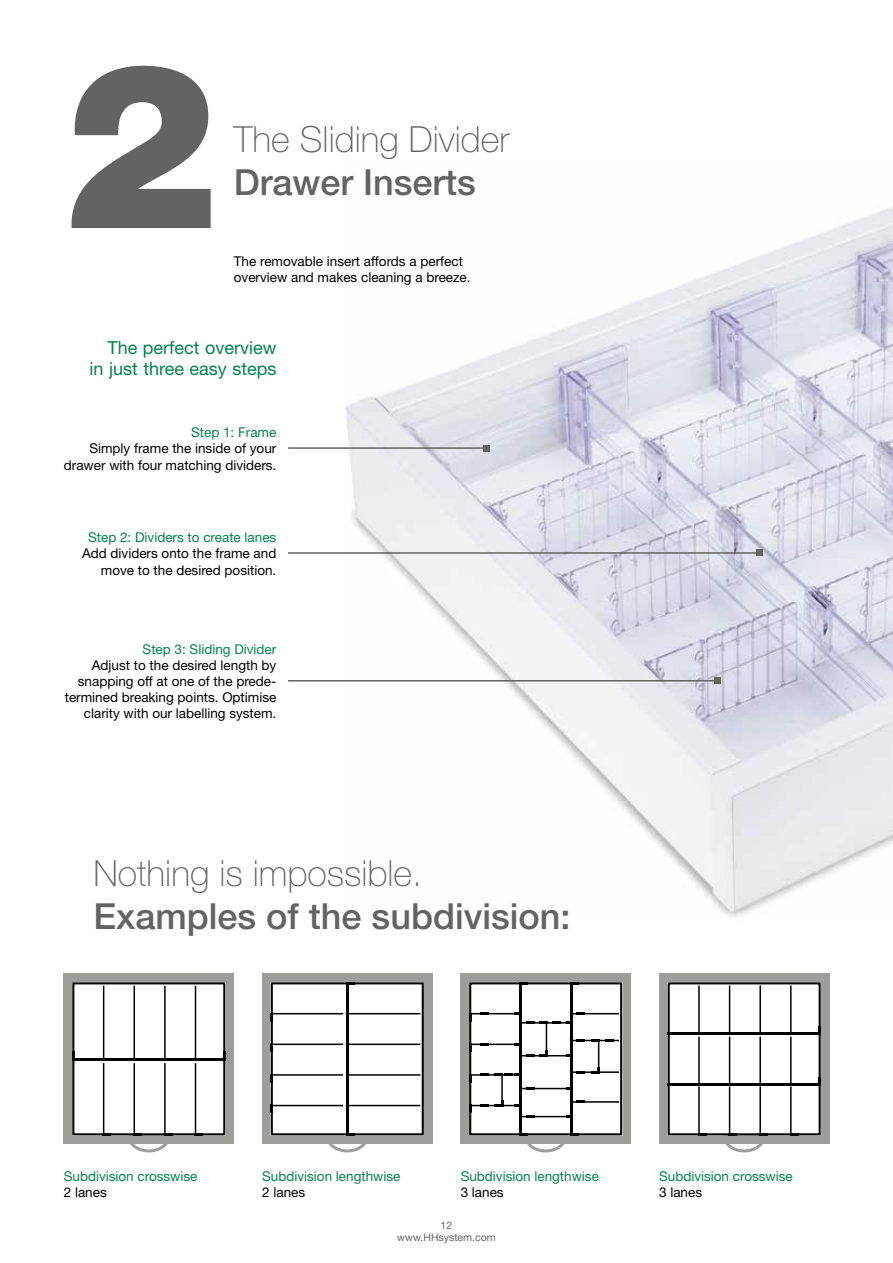
<style>
.page{position:relative;width:893px;height:1263px;background:#fff}
.page>*{position:absolute;margin:0;border:0;box-sizing:border-box;transform-origin:0 0}
.t1{font:900 230.55px "Helvetica Neue";color:#646363}
.t2{font:500 36px "Helvetica Neue";color:#646363}
.t3{font:100 36px "Helvetica Neue";color:#646363}
.t4{font:18px/21px "Helvetica Neue";color:#00854b;text-align:right}
.t5{font:13.5px/16.2px "Helvetica Neue";color:#000;text-align:right}
.t6{font:13.5px "Helvetica Neue";color:#00854b}
.t7{font:10.5px/12px "Helvetica Neue";color:#646363;text-align:center}
</style>
<div class="page">
<img style="left:345px;top:207px;width:548px;height:710px">
<hr style="left:288px;top:447px;width:199px;height:2px;background:#646363">
<svg style="left:484px;top:445px;width:6px;height:6px"></svg>
<hr style="left:288px;top:552px;width:471px;height:2px;background:#646363">
<svg style="left:756px;top:550px;width:6px;height:6px"></svg>
<hr style="left:288px;top:680px;width:429px;height:1px;background:#646363">
<svg style="left:714px;top:678px;width:6px;height:6px"></svg>
<div style="left:64px;top:974px;width:170px;height:170px;background:#9d9d9c"></div>
<div style="left:72px;top:982px;width:153px;height:153px;background:#fff"></div>
<div style="left:72px;top:982px;width:153px;height:153px;border:2px solid #000"></div>
<svg style="left:223px;top:1052px;width:2px;height:6px"></svg>
<hr style="left:72px;top:1058px;width:153px;height:2px;background:#000">
<hr style="left:103px;top:1063px;width:1px;height:72px;background:#000">
<svg style="left:104px;top:1133px;width:7px;height:2px"></svg>
<hr style="left:103px;top:986px;width:1px;height:74px;background:#000">
<hr style="left:134px;top:1063px;width:1px;height:72px;background:#000">
<hr style="left:134px;top:986px;width:1px;height:74px;background:#000">
<hr style="left:164px;top:1063px;width:2px;height:72px;background:#000">
<svg style="left:126px;top:1133px;width:46px;height:20px"></svg>
<hr style="left:164px;top:986px;width:2px;height:74px;background:#000">
<hr style="left:195px;top:1063px;width:1px;height:72px;background:#000">
<svg style="left:196px;top:1133px;width:7px;height:2px"></svg>
<hr style="left:195px;top:986px;width:1px;height:74px;background:#000">
<svg style="left:72px;top:1052px;width:3px;height:6px"></svg>
<div style="left:659px;top:974px;width:170px;height:170px;background:#9d9d9c"></div>
<div style="left:668px;top:982px;width:153px;height:153px;background:#fff"></div>
<div style="left:668px;top:982px;width:153px;height:153px;border:2px solid #000"></div>
<hr style="left:698px;top:1086px;width:2px;height:49px;background:#000">
<svg style="left:700px;top:1133px;width:6px;height:2px"></svg>
<hr style="left:729px;top:1086px;width:1px;height:49px;background:#000">
<hr style="left:759px;top:1086px;width:2px;height:49px;background:#000">
<svg style="left:722px;top:1133px;width:45px;height:20px"></svg>
<hr style="left:790px;top:1086px;width:2px;height:49px;background:#000">
<svg style="left:792px;top:1133px;width:6px;height:2px"></svg>
<hr style="left:668px;top:1083px;width:153px;height:2px;background:#000">
<svg style="left:819px;top:1077px;width:2px;height:6px"></svg>
<hr style="left:668px;top:1032px;width:153px;height:2px;background:#000">
<svg style="left:819px;top:1026px;width:2px;height:6px"></svg>
<hr style="left:698px;top:1037px;width:2px;height:48px;background:#000">
<hr style="left:698px;top:985px;width:2px;height:49px;background:#000">
<hr style="left:729px;top:1037px;width:1px;height:48px;background:#000">
<hr style="left:729px;top:985px;width:1px;height:49px;background:#000">
<hr style="left:759px;top:1037px;width:2px;height:48px;background:#000">
<hr style="left:759px;top:985px;width:2px;height:49px;background:#000">
<hr style="left:790px;top:1037px;width:2px;height:48px;background:#000">
<hr style="left:790px;top:985px;width:2px;height:49px;background:#000">
<div style="left:461px;top:974px;width:170px;height:170px;background:#9d9d9c"></div>
<div style="left:469px;top:982px;width:153px;height:153px;background:#fff"></div>
<div style="left:469px;top:982px;width:153px;height:153px;border:2px solid #000"></div>
<hr style="left:519px;top:982px;width:2px;height:153px;background:#000">
<hr style="left:570px;top:982px;width:2px;height:153px;background:#000">
<svg style="left:519px;top:1133px;width:60px;height:20px"></svg>
<hr style="left:469px;top:1013px;width:49px;height:1px;background:#000">
<svg style="left:469px;top:1014px;width:2px;height:7px"></svg>
<hr style="left:519px;top:1022px;width:49px;height:1px;background:#000">
<hr style="left:570px;top:1013px;width:49px;height:1px;background:#000">
<hr style="left:469px;top:1043px;width:49px;height:2px;background:#000">
<svg style="left:469px;top:1045px;width:2px;height:7px"></svg>
<hr style="left:519px;top:1055px;width:49px;height:1px;background:#000">
<hr style="left:570px;top:1040px;width:49px;height:1px;background:#000">
<hr style="left:469px;top:1074px;width:49px;height:2px;background:#000">
<svg style="left:469px;top:1076px;width:2px;height:6px"></svg>
<hr style="left:519px;top:1088px;width:49px;height:1px;background:#000">
<hr style="left:570px;top:1071px;width:49px;height:2px;background:#000">
<hr style="left:469px;top:1105px;width:49px;height:1px;background:#000">
<svg style="left:469px;top:1106px;width:2px;height:7px"></svg>
<hr style="left:519px;top:1116px;width:49px;height:1px;background:#000">
<hr style="left:570px;top:1101px;width:49px;height:2px;background:#000">
<hr style="left:546px;top:1022px;width:1px;height:31px;background:#000">
<hr style="left:598px;top:1039px;width:1px;height:32px;background:#000">
<svg style="left:515px;top:1012px;width:45px;height:18px"></svg>
<svg style="left:566px;top:1012px;width:19px;height:18px"></svg>
<svg style="left:572px;top:1039px;width:13px;height:9px"></svg>
<svg style="left:572px;top:1071px;width:13px;height:8px"></svg>
<svg style="left:566px;top:1087px;width:19px;height:22px"></svg>
<svg style="left:515px;top:1043px;width:33px;height:20px"></svg>
<svg style="left:495px;top:1074px;width:39px;height:50px"></svg>
<svg style="left:521px;top:982px;width:6px;height:7px"></svg>
<svg style="left:572px;top:982px;width:7px;height:7px"></svg>
<div style="left:262px;top:974px;width:170px;height:170px;background:#9d9d9c"></div>
<div style="left:271px;top:982px;width:153px;height:153px;background:#fff"></div>
<div style="left:271px;top:982px;width:153px;height:153px;border:2px solid #000"></div>
<svg style="left:325px;top:1133px;width:45px;height:20px"></svg>
<hr style="left:346px;top:982px;width:2px;height:153px;background:#000">
<hr style="left:271px;top:1013px;width:72px;height:1px;background:#000">
<svg style="left:271px;top:1014px;width:2px;height:7px"></svg>
<hr style="left:346px;top:1013px;width:74px;height:1px;background:#000">
<hr style="left:271px;top:1043px;width:72px;height:2px;background:#000">
<svg style="left:271px;top:1045px;width:2px;height:7px"></svg>
<hr style="left:346px;top:1043px;width:74px;height:2px;background:#000">
<hr style="left:271px;top:1074px;width:72px;height:2px;background:#000">
<svg style="left:271px;top:1076px;width:2px;height:6px"></svg>
<hr style="left:346px;top:1074px;width:74px;height:2px;background:#000">
<hr style="left:271px;top:1105px;width:72px;height:1px;background:#000">
<svg style="left:271px;top:1106px;width:2px;height:7px"></svg>
<hr style="left:346px;top:1105px;width:74px;height:1px;background:#000">
<svg style="left:348px;top:982px;width:6px;height:7px"></svg>
<h1 class="t1" style="left:64px;top:8px;width:155px">2</h1>
<h2 class="t3" style="left:234px;top:119px;width:277px">The Sliding Divider</h2>
<h2 class="t2" style="left:234px;top:161px;width:244px">Drawer Inserts</h2>
<p class="t5" style="left:234px;top:253px;width:238px;text-align:left">The removable insert affords a perfect overview and makes cleaning a breeze.</p>
<h3 class="t4" style="left:90px;top:337px;width:188px">The perfect overview in just three easy steps</h3>
<p class="t6" style="left:191px;top:424px;width:87px">Step 1: Frame</p>
<p class="t5" style="left:64px;top:440px;width:214px">Simply frame the inside of your drawer with four matching dividers.</p>
<p class="t6" style="left:88px;top:529px;width:190px">Step 2: Dividers to create lanes</p>
<p class="t5" style="left:82px;top:545px;width:196px">Add dividers onto the frame and move to the desired position.</p>
<p class="t6" style="left:143px;top:641px;width:135px">Step 3: Sliding Divider</p>
<p class="t5" style="left:65px;top:657px;width:213px">Adjust to the desired length by snapping off at one of the prede&shy;termined breaking points. Optimise clarity with our labelling system.</p>
<h2 class="t3" style="left:94px;top:853px;width:330px">Nothing is impossible.</h2>
<h2 class="t2" style="left:94px;top:895px;width:478px">Examples of the subdivision:</h2>
<p class="t6" style="left:64px;top:1168px;width:135px">Subdivision crosswise</p>
<p class="t5" style="left:64px;top:1183px;width:45px">2 lanes</p>
<p class="t6" style="left:262px;top:1168px;width:140px">Subdivision lengthwise</p>
<p class="t5" style="left:262px;top:1183px;width:45px">2 lanes</p>
<p class="t6" style="left:461px;top:1168px;width:140px">Subdivision lengthwise</p>
<p class="t5" style="left:461px;top:1183px;width:45px">3 lanes</p>
<p class="t7" style="left:397px;top:1219px;width:100px">12 www.HHsystem.com</p>
<p class="t6" style="left:659px;top:1168px;width:135px">Subdivision crosswise</p>
<p class="t5" style="left:659px;top:1183px;width:45px">3 lanes</p>
</div>
